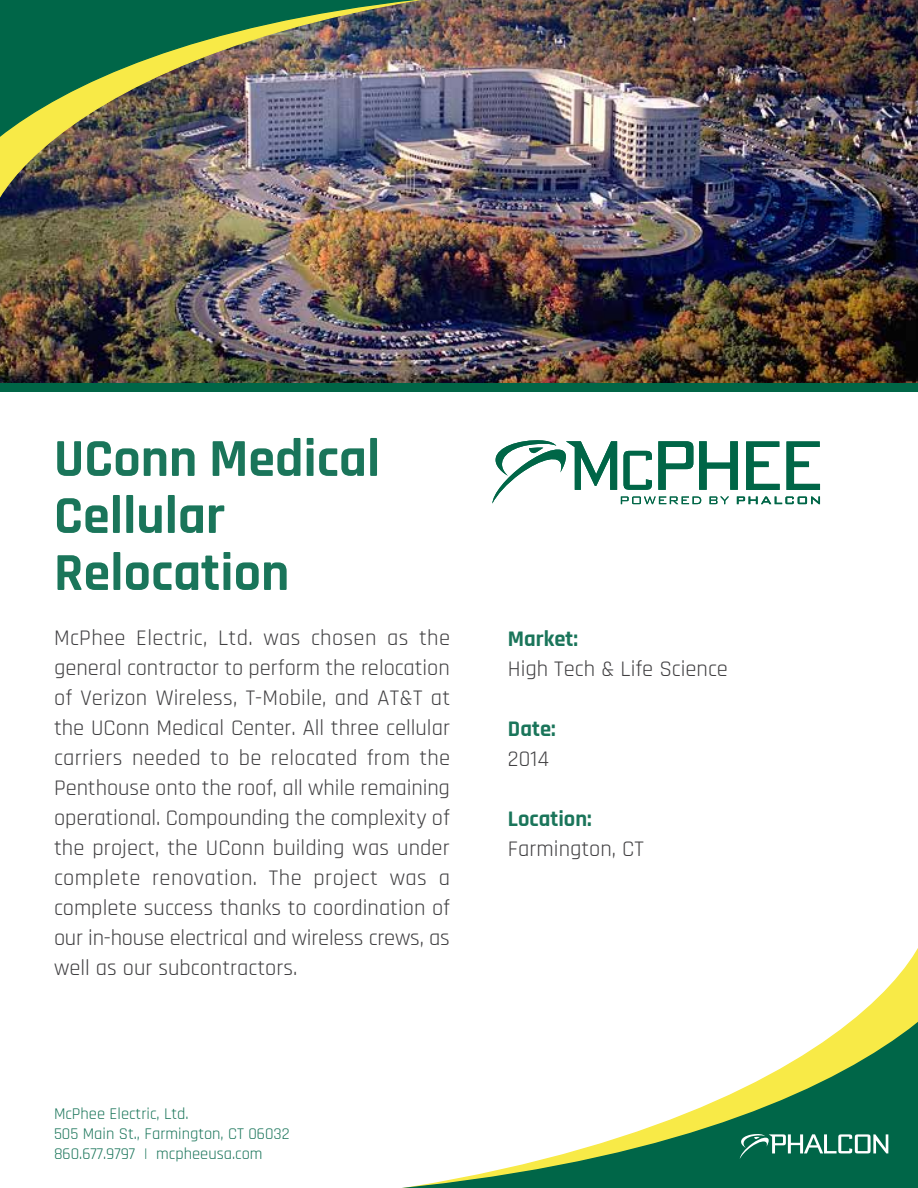
<style>
.page{position:relative;width:918px;height:1188px;background:#fff}
.page>*{position:absolute;margin:0;border:0;box-sizing:border-box;transform-origin:0 0}
.t1{font:700 54px/57px "Rajdhani";color:#1a755a}
.t2{font:22.5px/30px "Rajdhani";color:#414042;text-align:justify}
.t3{font:700 22.5px "Rajdhani";color:#1a755a}
.t4{font:16.5px/19.8px "Rajdhani";color:#1a755a}
</style>
<div class="page">
<img style="left:0;top:0;width:918px;height:383px">
<svg style="left:402px;top:948px;width:516px;height:240px"></svg>
<img style="left:0;top:0;width:706px;height:233px">
<img style="left:0;top:0;width:660px;height:226px">
<svg style="left:740px;top:1134px;width:148px;height:25px"></svg>
<div style="left:0;top:383px;width:918px;height:9px;background:#006647"></div>
<svg style="left:492px;top:440px;width:328px;height:64px"></svg>
<h1 class="t1" style="left:54px;top:432px;width:328px">UConn Medical<br>Cellular<br>Relocation</h1>
<p class="t2" style="left:54px;top:624px;width:398px">McPhee Electric, Ltd. was chosen as the general contractor to perform the relocation of Verizon Wireless, T-Mobile, and AT&amp;T at the UConn Medical Center. All three cellular carriers needed to be relocated from the Penthouse onto the roof, all while remaining operational. Compounding the complexity of the project, the UConn building was under complete renovation. The project was a complete success thanks to coordination of our in-house electrical and wireless crews, as well as our subcontractors.</p>
<p class="t3" style="left:508px;top:625px;width:72px">Market:</p>
<p class="t2" style="left:508px;top:654px;width:222px">High Tech &amp; Life Science</p>
<p class="t3" style="left:508px;top:715px;width:49px">Date:</p>
<p class="t2" style="left:508px;top:744px;width:43px">2014</p>
<p class="t3" style="left:508px;top:805px;width:85px">Location:</p>
<p class="t2" style="left:508px;top:834px;width:137px">Farmington, CT</p>
<p class="t4" style="left:54px;top:1105px;width:237px">McPhee Electric, Ltd.<br>505 Main St., Farmington, CT 06032<br>860.677.9797 | mcpheeusa.com</p>
</div>
